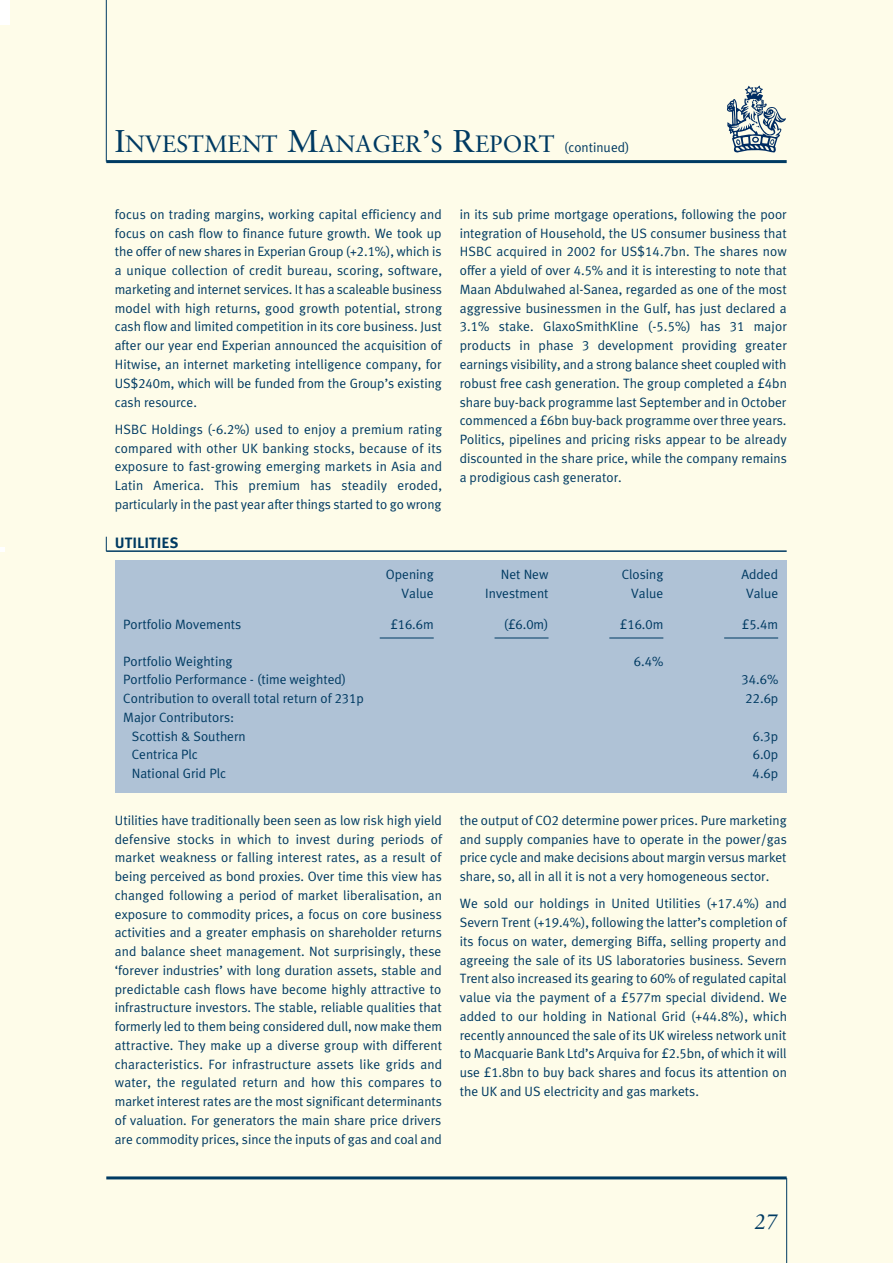
<style>
.page{position:relative;width:893px;height:1263px;background:#fefce9}
.page>*{position:absolute;margin:0;border:0;box-sizing:border-box;transform-origin:0 0}
.t1{font:23.7px "Sabon";color:#003a62}
.t2{font:italic 21px "Sabon";color:#003a62}
.t3{font:700 15px "Cii Meta Plus";color:#003a62}
.t4{font:13.5px/18.8px "Cii Meta Plus Normal";color:#003a62;text-align:justify}
.s1{font-size:31.5px}
.s2{font-family:"Cii Meta Plus Normal";font-size:13.5px}
</style>
<div class="page">
<div style="left:115px;top:560px;width:672px;height:233px;background:#afc2d6"></div>
<svg style="left:106px;top:537px;width:1px;height:13px"></svg>
<svg style="left:0;top:547px;width:4px;height:4px"></svg>
<hr style="left:106px;top:550px;width:681px;height:2px;background:#003a62">
<svg style="left:727px;top:85px;width:59px;height:67px"></svg>
<hr style="left:106px;top:160px;width:681px;height:3px;background:#003a62">
<hr style="left:106px;top:0;width:1px;height:162px;background:#003a62">
<hr style="left:106px;top:1176px;width:681px;height:3px;background:#003a62">
<hr style="left:786px;top:1178px;width:1px;height:85px;background:#003a62">
<div style="left:0;top:0;width:10px;height:25px;background:#fff"></div>
<hr style="left:724px;top:638px;width:54px;height:1px;background:#003a62">
<hr style="left:609px;top:638px;width:54px;height:1px;background:#003a62">
<hr style="left:495px;top:638px;width:54px;height:1px;background:#003a62">
<hr style="left:380px;top:638px;width:54px;height:1px;background:#003a62">
<h1 class="t1" style="left:115px;top:134px;width:516px"><span class="s1">I</span>NVESTMENT <span class="s1">M</span>ANAGER<span class="s1">’</span>S <span class="s1">R</span>EPORT <span class="s2">(continued)</span></h1>
<p class="t4" style="left:115px;top:205px;width:329px">focus on trading margins, working capital efficiency and focus on cash flow to finance future growth. We took up the offer of new shares in Experian Group (+2.1%), which is a unique collection of credit bureau, scoring, software, marketing and internet services. It has a scaleable business model with high returns, good growth potential, strong cash flow and limited competition in its core business. Just after our year end Experian announced the acquisition of Hitwise, an internet marketing intelligence company, for US$240m, which will be funded from the Group’s existing cash resource.</p>
<p class="t4" style="left:115px;top:420px;width:329px">HSBC Holdings (-6.2%) used to enjoy a premium rating compared with other UK banking stocks, because of its exposure to fast-growing emerging markets in Asia and Latin America. This premium has steadily eroded, particularly in the past year after things started to go wrong</p>
<p class="t3" style="left:115px;top:534px;width:65px">UTILITIES</p>
<p class="t4" style="left:460px;top:205px;width:329px">in its sub prime mortgage operations, following the poor integration of Household, the US consumer business that HSBC acquired in 2002 for US$14.7bn. The shares now offer a yield of over 4.5% and it is interesting to note that Maan Abdulwahed al-Sanea, regarded as one of the most aggressive businessmen in the Gulf, has just declared a 3.1% stake. GlaxoSmithKline (-5.5%) has 31 major products in phase 3 development providing greater earnings visibility, and a strong balance sheet coupled with robust free cash generation. The group completed a £4bn share buy-back programme last September and in October commenced a £6bn buy-back programme over three years.<br>Politics, pipelines and pricing risks appear to be already discounted in the share price, while the company remains a prodigious cash generator.</p>
<p class="t4" style="left:386px;top:565px;width:49px">Opening</p>
<p class="t4" style="left:501px;top:565px;width:49px">Net New</p>
<p class="t4" style="left:622px;top:565px;width:43px">Closing</p>
<p class="t4" style="left:741px;top:565px;width:38px">Added</p>
<p class="t4" style="left:402px;top:584px;width:34px">Value</p>
<p class="t4" style="left:485px;top:584px;width:65px">Investment</p>
<p class="t4" style="left:631px;top:584px;width:34px">Value</p>
<p class="t4" style="left:746px;top:584px;width:34px">Value</p>
<p class="t4" style="left:123px;top:615px;width:119px">Portfolio Movements</p>
<p class="t4" style="left:390px;top:615px;width:45px">£16.6m</p>
<p class="t4" style="left:504px;top:615px;width:46px">(£6.0m)</p>
<p class="t4" style="left:620px;top:615px;width:45px">£16.0m</p>
<p class="t4" style="left:742px;top:615px;width:38px">£5.4m</p>
<p class="t4" style="left:123px;top:652px;width:111px">Portfolio Weighting</p>
<p class="t4" style="left:634px;top:652px;width:31px">6.4%</p>
<p class="t4" style="left:123px;top:670px;width:225px">Portfolio Performance - (time weighted)</p>
<p class="t4" style="left:742px;top:670px;width:38px">34.6%</p>
<p class="t4" style="left:123px;top:689px;width:242px">Contribution to overall total return of 231p</p>
<p class="t4" style="left:746px;top:689px;width:34px">22.6p</p>
<p class="t4" style="left:132px;top:708px;width:115px;text-indent:-9px">Major Contributors:<br>Scottish &amp; Southern</p>
<p class="t4" style="left:753px;top:727px;width:27px">6.3p</p>
<p class="t4" style="left:132px;top:745px;width:68px">Centrica Plc</p>
<p class="t4" style="left:753px;top:745px;width:27px">6.0p</p>
<p class="t4" style="left:132px;top:764px;width:96px">National Grid Plc</p>
<p class="t4" style="left:753px;top:764px;width:27px">4.6p</p>
<p class="t4" style="left:115px;top:811px;width:329px">Utilities have traditionally been seen as low risk high yield defensive stocks in which to invest during periods of market weakness or falling interest rates, as a result of being perceived as bond proxies. Over time this view has changed following a period of market liberalisation, an exposure to commodity prices, a focus on core business activities and a greater emphasis on shareholder returns and balance sheet management. Not surprisingly, these ‘forever industries’ with long duration assets, stable and predictable cash flows have become highly attractive to infrastructure investors. The stable, reliable qualities that formerly led to them being considered dull, now make them attractive. They make up a diverse group with different characteristics. For infrastructure assets like grids and water, the regulated return and how this compares to market interest rates are the most significant determinants of valuation. For generators the main share price drivers are commodity prices, since the inputs of gas and coal and</p>
<p class="t4" style="left:460px;top:811px;width:329px">the output of CO2 determine power prices. Pure marketing and supply companies have to operate in the power/gas price cycle and make decisions about margin versus market share, so, all in all it is not a very homogeneous sector.</p>
<p class="t4" style="left:460px;top:894px;width:329px">We sold our holdings in United Utilities (+17.4%) and Severn Trent (+19.4%), following the latter’s completion of its focus on water, demerging Biffa, selling property and agreeing the sale of its US laboratories business. Severn Trent also increased its gearing to 60% of regulated capital value via the payment of a £577m special dividend. We added to our holding in National Grid (+44.8%), which recently announced the sale of its UK wireless network unit to Macquarie Bank Ltd’s Arquiva for £2.5bn, of which it will use £1.8bn to buy back shares and focus its attention on the UK and US electricity and gas markets.</p>
<h2 class="t2" style="left:754px;top:1213px;width:25px">27</h2>
</div>
